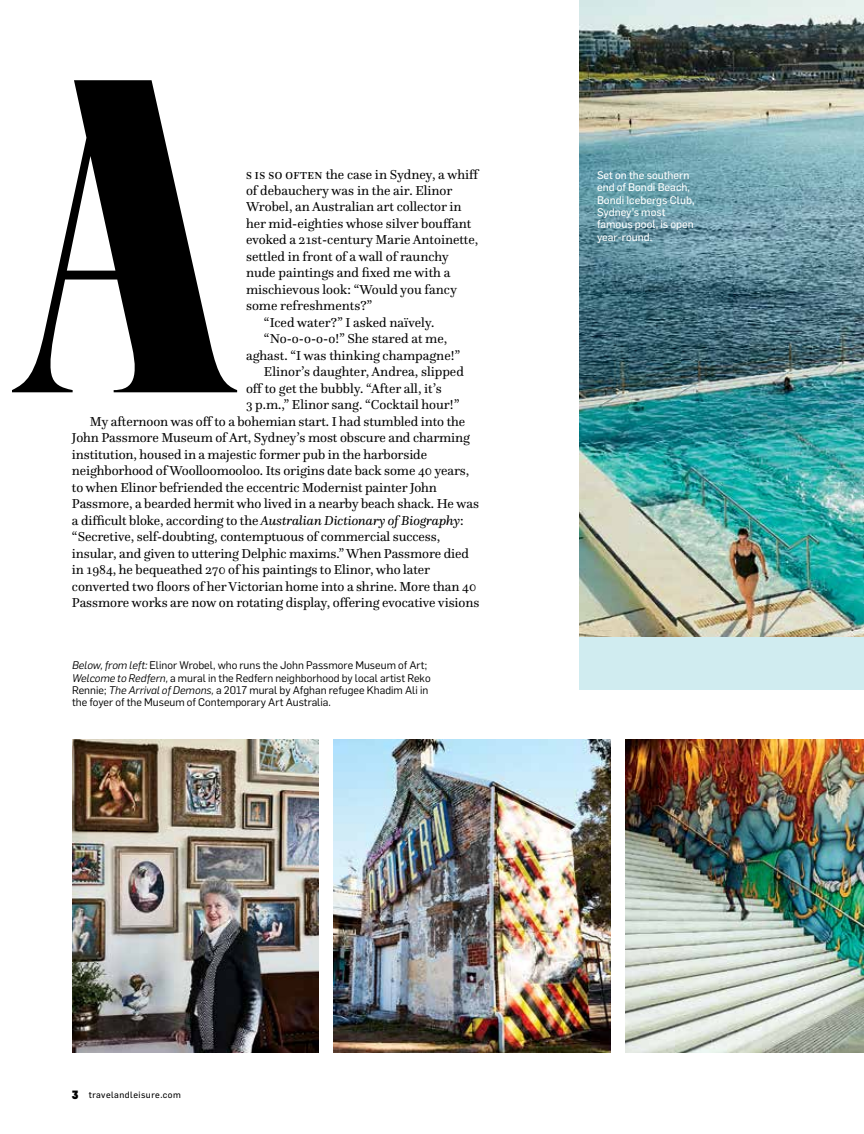
<style>
.page{position:relative;width:864px;height:1134px;background:#fff}
.page>*{position:absolute;margin:0;border:0;box-sizing:border-box;transform-origin:0 0}
.t1{font:13.5px "Questa";letter-spacing:-.005em;color:#000}
.t2{font:10.8px/12.5px "Flama";color:#000}
.t3{font:10.8px/12.5px "Flama Basic";color:#fff}
.t4{font:9px "Flama Basic";letter-spacing:.05em;color:#000}
.s1{font-weight:500;font-size:10.5px}
.s2{font-style:italic}
.s3{font-family:"New Grotesk Square SIX";font-size:12px}
</style>
<div class="page">
<img style="left:333px;top:740px;width:277px;height:313px">
<img style="left:626px;top:740px;width:238px;height:313px">
<img style="left:72px;top:740px;width:247px;height:313px">
<svg style="left:12px;top:80px;width:225px;height:312px"></svg>
<img style="left:579px;top:0;width:285px;height:637px">
<div style="left:579px;top:637px;width:285px;height:53px;background:#d0ecf0"></div>
<p class="t1" style="left:246px;top:166px;width:235px"><span class="s1">S IS SO OFTEN</span> the case in Sydney, a whiff</p>
<p class="t1" style="left:246px;top:182px;width:208px">of debauchery was in the air. Elinor</p>
<p class="t1" style="left:246px;top:199px;width:217px">Wrobel, an Australian art collector in</p>
<p class="t1" style="left:246px;top:215px;width:227px">her mid-eighties whose silver bouffant</p>
<p class="t1" style="left:246px;top:232px;width:234px">evoked a 21st-century Marie Antoinette,</p>
<p class="t1" style="left:246px;top:248px;width:205px">settled in front of a wall of raunchy</p>
<p class="t1" style="left:246px;top:265px;width:206px">nude paintings and fixed me with a</p>
<p class="t1" style="left:246px;top:281px;width:213px">mischievous look: “Would you fancy</p>
<p class="t1" style="left:246px;top:298px;width:128px">some refreshments?”</p>
<p class="t1" style="left:264px;top:314px;width:172px">“Iced water?” I asked naïvely.</p>
<p class="t1" style="left:264px;top:331px;width:185px">“No-o-o-o-o!” She stared at me,</p>
<p class="t1" style="left:246px;top:347px;width:216px">aghast. “I was thinking champagne!”</p>
<p class="t1" style="left:264px;top:364px;width:201px">Elinor’s daughter, Andrea, slipped</p>
<p class="t1" style="left:246px;top:380px;width:197px">off to get the bubbly. “After all, it’s</p>
<p class="t1" style="left:246px;top:397px;width:215px">3 p.m.,” Elinor sang. “Cocktail hour!”</p>
<p class="t1" style="left:90px;top:413px;width:377px">My afternoon was off to a bohemian start. I had stumbled into the</p>
<p class="t1" style="left:72px;top:430px;width:399px">John Passmore Museum of Art, Sydney’s most obscure and charming</p>
<p class="t1" style="left:72px;top:446px;width:357px">institution, housed in a majestic former pub in the harborside</p>
<p class="t1" style="left:72px;top:463px;width:399px">neighborhood of Woolloomooloo. Its origins date back some 40 years,</p>
<p class="t1" style="left:72px;top:479px;width:367px">to when Elinor befriended the eccentric Modernist painter John</p>
<p class="t1" style="left:72px;top:496px;width:409px">Passmore, a bearded hermit who lived in a nearby beach shack. He was</p>
<p class="t1" style="left:72px;top:512px;width:393px">a difficult bloke, according to the <span class="s2">Australian Dictionary of Biography</span>:</p>
<p class="t1" style="left:72px;top:529px;width:370px">“Secretive, self-doubting, contemptuous of commercial success,</p>
<p class="t1" style="left:72px;top:545px;width:399px">insular, and given to uttering Delphic maxims.” When Passmore died</p>
<p class="t1" style="left:72px;top:562px;width:360px">in 1984, he bequeathed 270 of his paintings to Elinor, who later</p>
<p class="t1" style="left:72px;top:578px;width:406px">converted two floors of her Victorian home into a shrine. More than 40</p>
<p class="t1" style="left:72px;top:595px;width:409px">Passmore works are now on rotating display, offering evocative visions</p>
<p class="t2" style="left:72px;top:659px;width:360px"><span class="s2">Below, from left:</span> Elinor Wrobel, who runs the John Passmore Museum of Art; <span class="s2">Welcome to Redfern,</span> a mural in the Redfern neighborhood by local artist Reko Rennie; <span class="s2">The Arrival of Demons,</span> a 2017 mural by Afghan refugee Khadim Ali in the foyer of the Museum of Contemporary Art Australia.</p>
<p class="t3" style="left:597px;top:168px;width:99px">Set on the southern end of Bondi Beach,<br>Bondi Icebergs Club,<br>Sydney’s most famous pool, is open year-round.</p>
<p class="t4" style="left:72px;top:1088px;width:110px"><span class="s3">3</span> travelandleisure.com</p>
</div>
